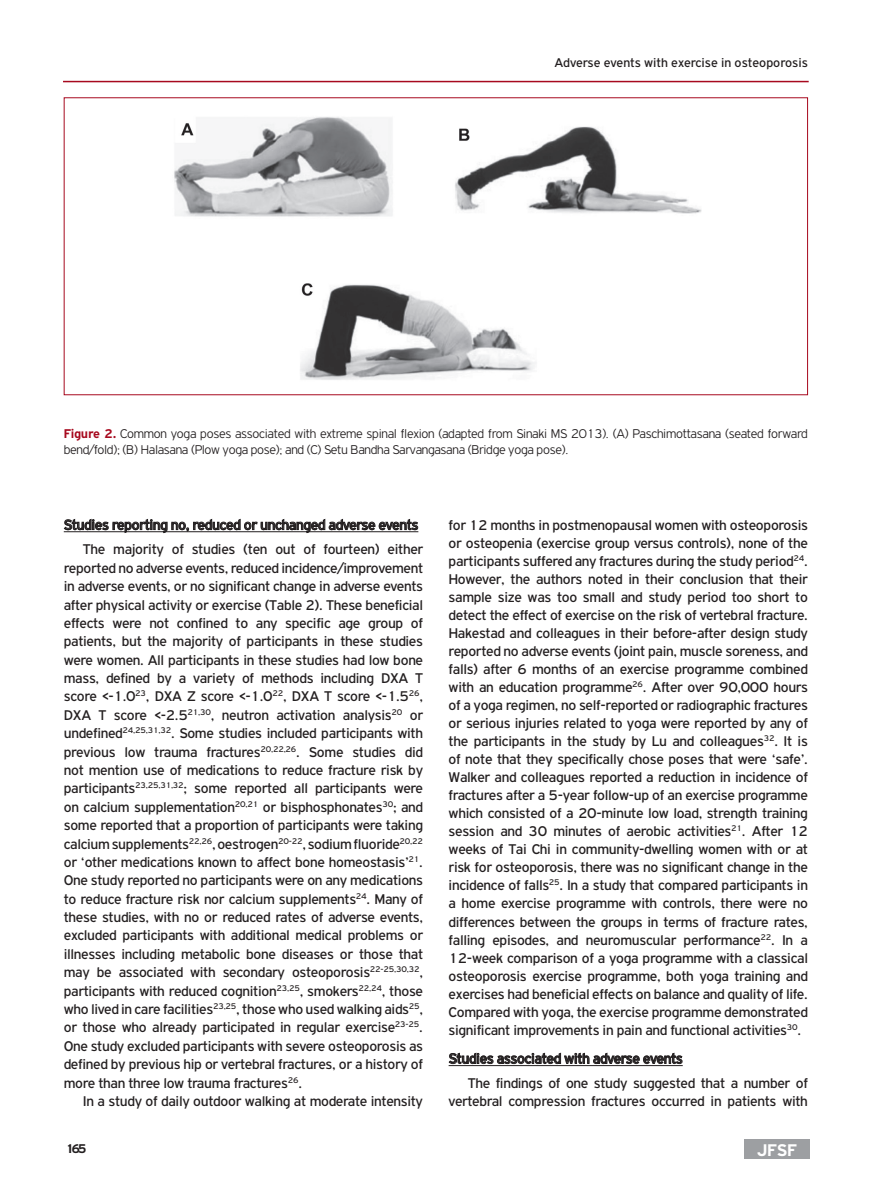
<style>
.page{position:relative;width:893px;height:1191px;background:#fff}
.page>*{position:absolute;margin:0;border:0;box-sizing:border-box;transform-origin:0 0}
.t1{font:700 18px "PF Highway Gothic";color:#fff}
.t2{font:15px/18.5px "PF Highway Gothic";letter-spacing:-.02em;color:#231f20}
.t3{font:300 13.5px/16.2px "PF Highway Gothic";letter-spacing:-.02em;color:#231f20}
.t4{font:13.5px "PF Highway Gothic";color:#231f20}
.t5{font:700 13.5px "PF Highway Gothic";color:#231f20}
.s1{font-weight:700;color:#a7091e}
</style>
<div class="page">
<div style="left:744px;top:1139px;width:66px;height:19px;background:#9d9fa2"></div>
<hr style="left:63px;top:81px;width:746px;height:1px;background:#a7091e">
<svg style="left:64px;top:519px;width:354px;height:14px"></svg>
<hr style="left:449px;top:1065px;width:234px;height:1px;background:#231f20">
<svg style="left:449px;top:1053px;width:233px;height:11px"></svg>
<img style="left:174px;top:117px;width:527px;height:263px">
<p class="t4" style="left:554px;top:56px;width:255px">Adverse events with exercise in osteoporosis</p>
<p class="t3" style="left:64px;top:425px;width:746px"><span class="s1">Figure 2.</span> Common yoga poses associated with extreme spinal flexion (adapted from Sinaki MS 2013). (A) Paschimottasana (seated forward bend/fold); (B) Halasana (Plow yoga pose); and (C) Setu Bandha Sarvangasana (Bridge yoga pose).</p>
<p class="t2" style="left:83px;top:512px;width:342px;line-height:24.8px;text-indent:-19px">Studies reporting no, reduced or unchanged adverse events<br>The majority of studies (ten out of fourteen) either</p>
<p class="t2" style="left:64px;top:558px;width:361px;text-align:justify">reported no adverse events, reduced incidence/improvement in adverse events, or no significant change in adverse events after physical activity or exercise (Table 2). These beneficial effects were not confined to any specific age group of patients, but the majority of participants in these studies were women. All participants in these studies had low bone mass, defined by a variety of methods including DXA T score &lt;-1.0<sup>23</sup>, DXA Z score &lt;-1.0<sup>22</sup>, DXA T score &lt;-1.5<sup>26</sup>, DXA T score &lt;-2.5<sup>21,30</sup>, neutron activation analysis<sup>20</sup> or undefined<sup>24,25,31,32</sup>. Some studies included participants with previous low trauma fractures<sup>20,22,26</sup>. Some studies did not mention use of medications to reduce fracture risk by participants<sup>23,25,31,32</sup>; some reported all participants were on calcium supplementation<sup>20,21</sup> or bisphosphonates<sup>30</sup>; and some reported that a proportion of participants were taking calcium supplements<sup>22,26</sup>, oestrogen<sup>20-22</sup>, sodium fluoride<sup>20,22 </sup>or ‘other medications known to affect bone homeostasis’<sup>21</sup>.<br>One study reported no participants were on any medications to reduce fracture risk nor calcium supplements<sup>24</sup>. Many of these studies, with no or reduced rates of adverse events, excluded participants with additional medical problems or illnesses including metabolic bone diseases or those that may be associated with secondary osteoporosis<sup>22-25,30,32</sup>, participants with reduced cognition<sup>23,25</sup>, smokers<sup>22,24</sup>, those who lived in care facilities<sup>23,25</sup>, those who used walking aids<sup>25</sup>, or those who already participated in regular exercise<sup>23-25</sup>.<br>One study excluded participants with severe osteoporosis as defined by previous hip or vertebral fractures, or a history of more than three low trauma fractures<sup>26</sup>.</p>
<p class="t2" style="left:83px;top:1091px;width:342px">In a study of daily outdoor walking at moderate intensity</p>
<p class="t2" style="left:449px;top:515px;width:361px;line-height:18px;text-align:justify">for 12 months in postmenopausal women with osteoporosis or osteopenia (exercise group versus controls), none of the participants suffered any fractures during the study period<sup>24</sup>.<br>However, the authors noted in their conclusion that their sample size was too small and study period too short to detect the effect of exercise on the risk of vertebral fracture.<br>Hakestad and colleagues in their before-after design study reported no adverse events (joint pain, muscle soreness, and falls) after 6 months of an exercise programme combined with an education programme<sup>26</sup>. After over 90,000 hours of a yoga regimen, no self-reported or radiographic fractures or serious injuries related to yoga were reported by any of the participants in the study by Lu and colleagues<sup>32</sup>. It is of note that they specifically chose poses that were ‘safe’.<br>Walker and colleagues reported a reduction in incidence of fractures after a 5-year follow-up of an exercise programme which consisted of a 20-minute low load, strength training session and 30 minutes of aerobic activities<sup>21</sup>. After 12 weeks of Tai Chi in community-dwelling women with or at risk for osteoporosis, there was no significant change in the incidence of falls<sup>25</sup>. In a study that compared participants in a home exercise programme with controls, there were no differences between the groups in terms of fracture rates, falling episodes, and neuromuscular performance<sup>22</sup>. In a 12-week comparison of a yoga programme with a classical osteoporosis exercise programme, both yoga training and exercises had beneficial effects on balance and quality of life.<br>Compared with yoga, the exercise programme demonstrated significant improvements in pain and functional activities<sup>30</sup>.</p>
<p class="t2" style="left:468px;top:1046px;width:342px;line-height:24.5px;text-indent:-19px">Studies associated with adverse events<br>The findings of one study suggested that a number of</p>
<p class="t2" style="left:449px;top:1091px;width:361px">vertebral compression fractures occurred in patients with</p>
<p class="t5" style="left:65px;top:1140px;width:23px">165</p>
<p class="t1" style="left:757px;top:1140px;width:42px">JFSF</p>
</div>
